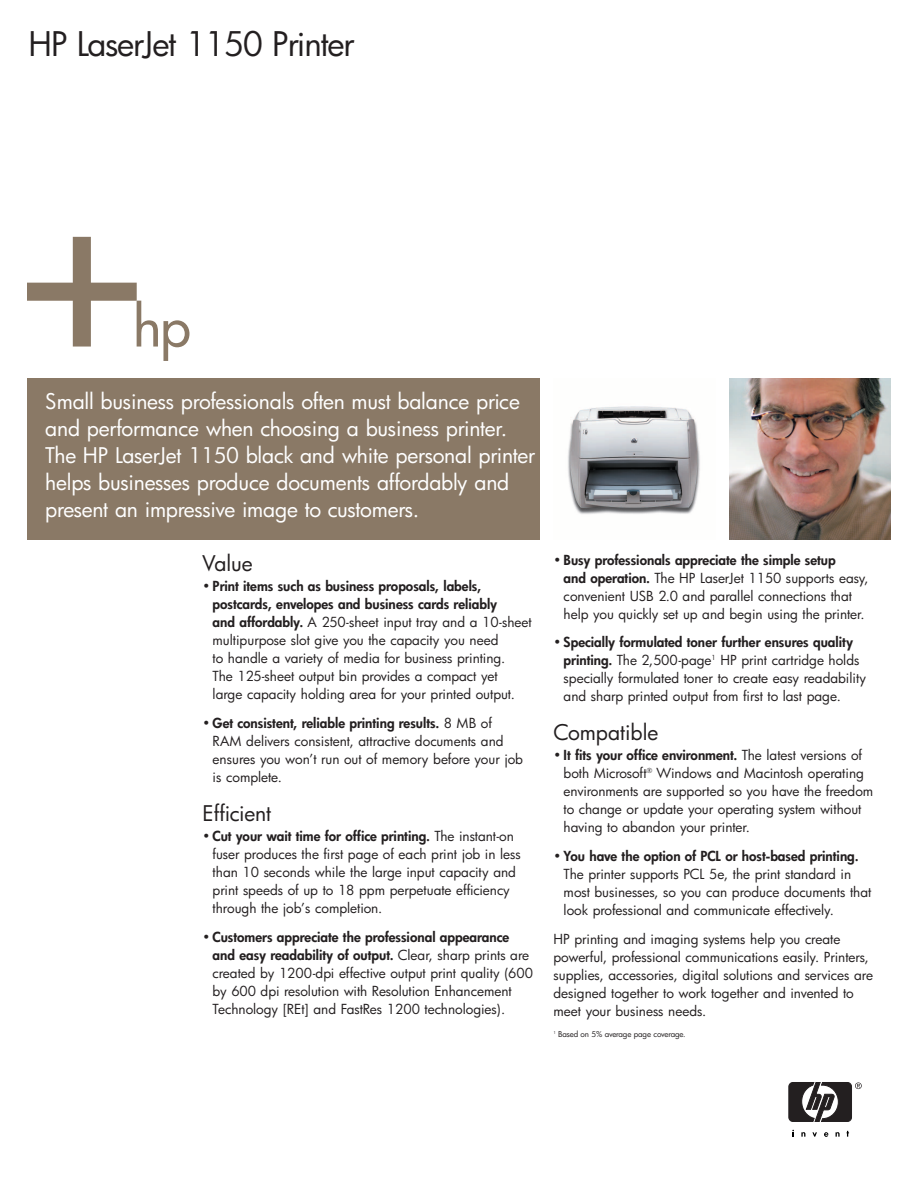
<style>
.page{position:relative;width:918px;height:1188px;background:#fff}
.page>*{position:absolute;margin:0;border:0;box-sizing:border-box;transform-origin:0 0}
.t1{font:33px "Futura";letter-spacing:-.035em;color:#231f20}
.t2{font:21px/27px "Futura";letter-spacing:-.01em;color:#fff}
.t3{font:21px "Futura";color:#231f20}
.t4{font:13.5px/18px "Futura";color:#231f20}
.t5{font:800 13.5px "Futura";color:#231f20}
.t6{font:7.8px "Futura";letter-spacing:-.02em;color:#231f20}
.s1{font-weight:800}
</style>
<div class="page">
<svg style="left:812px;top:1132px;width:5px;height:5px"></svg>
<svg style="left:801px;top:1132px;width:4px;height:5px"></svg>
<svg style="left:836px;top:1132px;width:4px;height:5px"></svg>
<svg style="left:792px;top:1130px;width:2px;height:7px"></svg>
<svg style="left:824px;top:1132px;width:4px;height:5px"></svg>
<svg style="left:847px;top:1131px;width:2px;height:6px"></svg>
<svg style="left:789px;top:1082px;width:73px;height:40px"></svg>
<svg style="left:27px;top:237px;width:162px;height:124px"></svg>
<img style="left:568px;top:406px;width:132px;height:108px">
<img style="left:729px;top:378px;width:162px;height:162px">
<div style="left:27px;top:378px;width:513px;height:162px;background:#8a7966"></div>
<h1 class="t1" style="left:28px;top:28px;width:328px">HP LaserJet 1150 Printer</h1>
<p class="t2" style="left:45px;top:390px;width:492px">Small business professionals often must balance price and performance when choosing a business printer.<br>The HP LaserJet 1150 black and white personal printer helps businesses produce documents affordably and present an impressive image to customers.</p>
<h2 class="t3" style="left:202px;top:553px;width:52px">Value</h2>
<p class="t4" style="left:213px;top:578px;width:321px;text-indent:-10px"><span class="s1">• Print items such as business proposals, labels, postcards, envelopes and business cards reliably<br>and affordably.</span> A 250-sheet input tray and a 10-sheet multipurpose slot give you the capacity you need<br>to handle a variety of media for business printing.<br>The 125-sheet output bin provides a compact yet<br>large capacity holding area for your printed output.</p>
<p class="t4" style="left:213px;top:715px;width:312px;text-indent:-10px"><span class="s1">• Get consistent, reliable printing results.</span> 8 MB of RAM delivers consistent, attractive documents and ensures you won’t run out of memory before your job is complete.</p>
<h2 class="t3" style="left:202px;top:803px;width:70px">Efficient</h2>
<p class="t4" style="left:213px;top:828px;width:310px;text-indent:-10px"><span class="s1">• Cut your wait time for office printing.</span> The instant-on fuser produces the first page of each print job in less than 10 seconds while the large input capacity and print speeds of up to 18 ppm perpetuate efficiency through the job’s completion.</p>
<p class="t4" style="left:213px;top:929px;width:322px;text-indent:-10px"><span class="s1">• Customers appreciate the professional appearance and easy readability of output.</span> Clear, sharp prints are created by 1200-dpi effective output print quality (600 by 600 dpi resolution with Resolution Enhancement Technology [REt] and FastRes 1200 technologies).</p>
<p class="t4" style="left:564px;top:552px;width:307px;text-indent:-10px"><span class="s1">• Busy professionals appreciate the simple setup<br>and operation.</span> The HP LaserJet 1150 supports easy, convenient USB 2.0 and parallel connections that help you quickly set up and begin using the printer.</p>
<p class="t4" style="left:564px;top:635px;width:304px;text-indent:-10px"><span class="s1">• Specially formulated toner further ensures quality printing.</span> The 2,500-page<sup>1</sup> HP print cartridge holds specially formulated toner to create easy readability and sharp printed output from first to last page.</p>
<h2 class="t3" style="left:554px;top:723px;width:106px">Compatible</h2>
<p class="t4" style="left:564px;top:748px;width:311px;text-indent:-10px"><span class="s1">• It fits your office environment.</span> The latest versions of both Microsoft<sup>®</sup> Windows and Macintosh operating environments are supported so you have the freedom to change or update your operating system without having to abandon your printer.</p>
<p class="t5" style="left:553px;top:850px;width:307px">• You have the option of PCL or host-based printing.</p>
<p class="t4" style="left:564px;top:866px;width:309px">The printer supports PCL 5e, the print standard in most businesses, so you can produce documents that look professional and communicate effectively.</p>
<p class="t4" style="left:553px;top:931px;width:321px">HP printing and imaging systems help you create powerful, professional communications easily. Printers, supplies, accessories, digital solutions and services are designed together to work together and invented to meet your business needs.</p>
<p class="t6" style="left:554px;top:1030px;width:134px"><sup>1</sup> Based on 5% average page coverage.</p>
</div>
